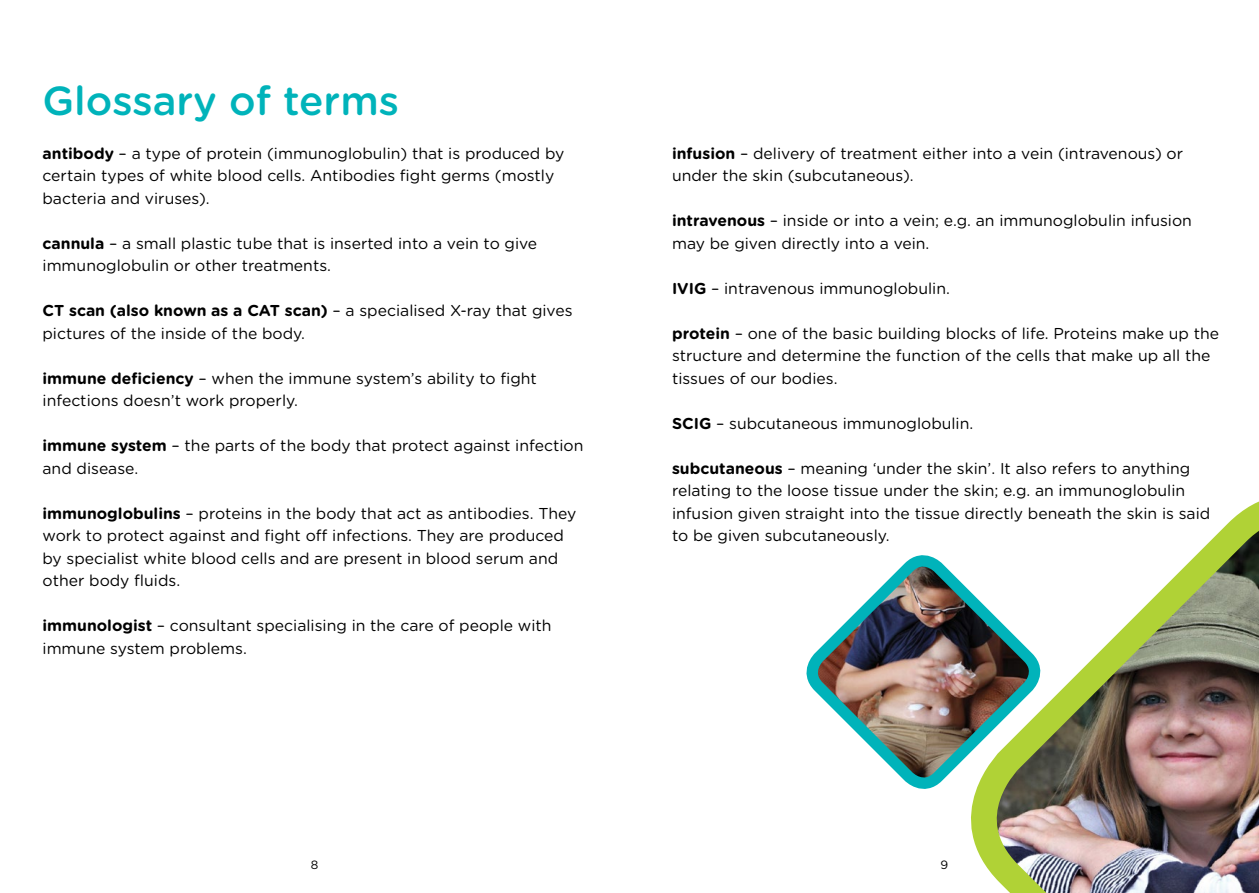
<style>
.page{position:relative;width:1259px;height:893px;background:#fff}
.page>*{position:absolute;margin:0;border:0;box-sizing:border-box;transform-origin:0 0}
.t1{font:500 40.5px "Gotham Rounded";color:#00b3ba}
.t2{font:15.75px/22.5px "Gotham Rounded";color:#000}
.t3{font:12px "Gotham Rounded";color:#000}
.s1{font-weight:700}
</style>
<div class="page">
<img style="left:971px;top:501px;width:288px;height:392px">
<img style="left:806px;top:551px;width:238px;height:253px">
<h1 class="t1" style="left:43px;top:72px;width:358px">Glossary of terms</h1>
<p class="t2" style="left:43px;top:141px;width:523px"><span class="s1">antibody</span> – a type of protein (immunoglobulin) that is produced by certain types of white blood cells. Antibodies fight germs (mostly bacteria and viruses).</p>
<p class="t2" style="left:43px;top:231px;width:496px"><span class="s1">cannula</span> – a small plastic tube that is inserted into a vein to give immunoglobulin or other treatments.</p>
<p class="t2" style="left:43px;top:299px;width:531px"><span class="s1">CT scan (also known as a CAT scan)</span> – a specialised X-ray that gives pictures of the inside of the body.</p>
<p class="t2" style="left:43px;top:366px;width:496px"><span class="s1">immune deficiency</span> – when the immune system’s ability to fight infections doesn’t work properly.</p>
<p class="t2" style="left:43px;top:434px;width:542px"><span class="s1">immune system</span> – the parts of the body that protect against infection and disease.</p>
<p class="t2" style="left:43px;top:501px;width:535px"><span class="s1">immunoglobulins</span> – proteins in the body that act as antibodies. They work to protect against and fight off infections. They are produced by specialist white blood cells and are present in blood serum and other body fluids.</p>
<p class="t2" style="left:43px;top:614px;width:510px"><span class="s1">immunologist</span> – consultant specialising in the care of people with immune system problems.</p>
<p class="t2" style="left:672px;top:141px;width:513px"><span class="s1">infusion</span> – delivery of treatment either into a vein (intravenous) or under the skin (subcutaneous).</p>
<p class="t2" style="left:672px;top:209px;width:521px"><span class="s1">intravenous</span> – inside or into a vein; e.g. an immunoglobulin infusion may be given directly into a vein.</p>
<p class="t2" style="left:672px;top:276px;width:279px"><span class="s1">IVIG</span> – intravenous immunoglobulin.</p>
<p class="t2" style="left:672px;top:321px;width:548px"><span class="s1">protein</span> – one of the basic building blocks of life. Proteins make up the structure and determine the function of the cells that make up all the tissues of our bodies.</p>
<p class="t2" style="left:672px;top:411px;width:303px"><span class="s1">SCIG</span> – subcutaneous immunoglobulin.</p>
<p class="t2" style="left:672px;top:456px;width:540px"><span class="s1">subcutaneous</span> – meaning ‘under the skin’. It also refers to anything relating to the loose tissue under the skin; e.g. an immunoglobulin infusion given straight into the tissue directly beneath the skin is said to be given subcutaneously.</p>
<p class="t3" style="left:311px;top:857px;width:9px">8</p>
<p class="t3" style="left:940px;top:857px;width:9px">9</p>
</div>
